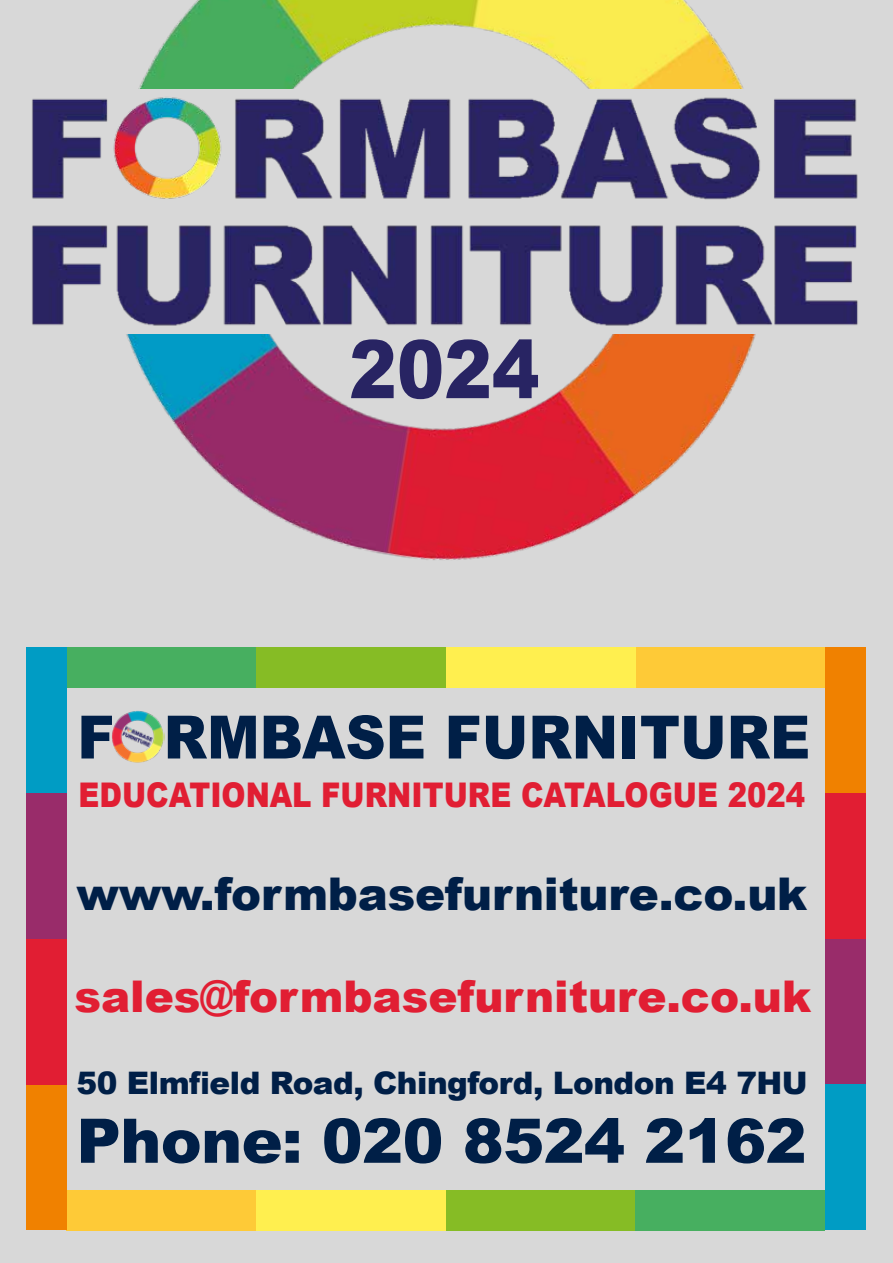
<style>
.page{position:relative;width:893px;height:1263px;background:#d8d8d8}
.page>*{position:absolute;margin:0;border:0;box-sizing:border-box;transform-origin:0 0}
.t1{font:900 80.7px "Arial";color:#282463;scale:.88 1}
.t2{font:900 61.5px "Arial";letter-spacing:-.01em;color:#001f47}
.t3{font:900 59.7px "Arial";color:#001f47;scale:.93 1}
.t4{font:900 45.15px "Arial";letter-spacing:-.005em;color:#001f47}
.t5{font:900 43.65px "Arial";color:#e11e33}
.t6{font:900 34.05px "Arial";color:#e11e33;scale:.85 1}
.t7{font:900 31.05px "Arial";letter-spacing:-.015em;color:#001f47}
</style>
<div class="page">
<img style="left:136px;top:0;width:611px;height:560px">
<img style="left:32px;top:63px;width:826px;height:296px">
<div style="left:66px;top:648px;width:190px;height:40px;background:#47af60"></div>
<div style="left:256px;top:648px;width:190px;height:40px;background:#86bc25"></div>
<div style="left:446px;top:648px;width:190px;height:40px;background:#ffef4f"></div>
<div style="left:636px;top:648px;width:189px;height:40px;background:#feca37"></div>
<div style="left:635px;top:1190px;width:189px;height:40px;background:#47af60"></div>
<div style="left:445px;top:1190px;width:190px;height:40px;background:#86bc25"></div>
<div style="left:256px;top:1190px;width:189px;height:40px;background:#ffef4f"></div>
<div style="left:66px;top:1190px;width:190px;height:40px;background:#feca37"></div>
<div style="left:26px;top:1084px;width:40px;height:146px;background:#f08100"></div>
<div style="left:26px;top:939px;width:40px;height:145px;background:#e11e33"></div>
<div style="left:26px;top:793px;width:40px;height:146px;background:#992c6a"></div>
<div style="left:26px;top:648px;width:40px;height:145px;background:#009cc4"></div>
<div style="left:825px;top:648px;width:41px;height:145px;background:#f08100"></div>
<div style="left:825px;top:793px;width:41px;height:146px;background:#e11e33"></div>
<div style="left:825px;top:939px;width:41px;height:145px;background:#992c6a"></div>
<div style="left:825px;top:1084px;width:41px;height:146px;background:#009cc4"></div>
<img style="left:112px;top:710px;width:53px;height:53px">
<h1 class="t1" style="left:349px;top:311px;width:218px">2024</h1>
<h3 class="t3" style="left:77px;top:694px;width:790px">F RMBASE FURNITURE</h3>
<p class="t6" style="left:79px;top:770px;width:856px">EDUCATIONAL FURNITURE CATALOGUE 2024</p>
<h3 class="t4" style="left:77px;top:861px;width:732px">www.formbasefurniture.co.uk</h3>
<h3 class="t5" style="left:74px;top:964px;width:738px">sales@formbasefurniture.co.uk</h3>
<p class="t7" style="left:77px;top:1060px;width:733px">50 Elmfield Road, Chingford, London E4 7HU</p>
<h2 class="t2" style="left:77px;top:1096px;width:731px">Phone: 020 8524 2162</h2>
</div>
